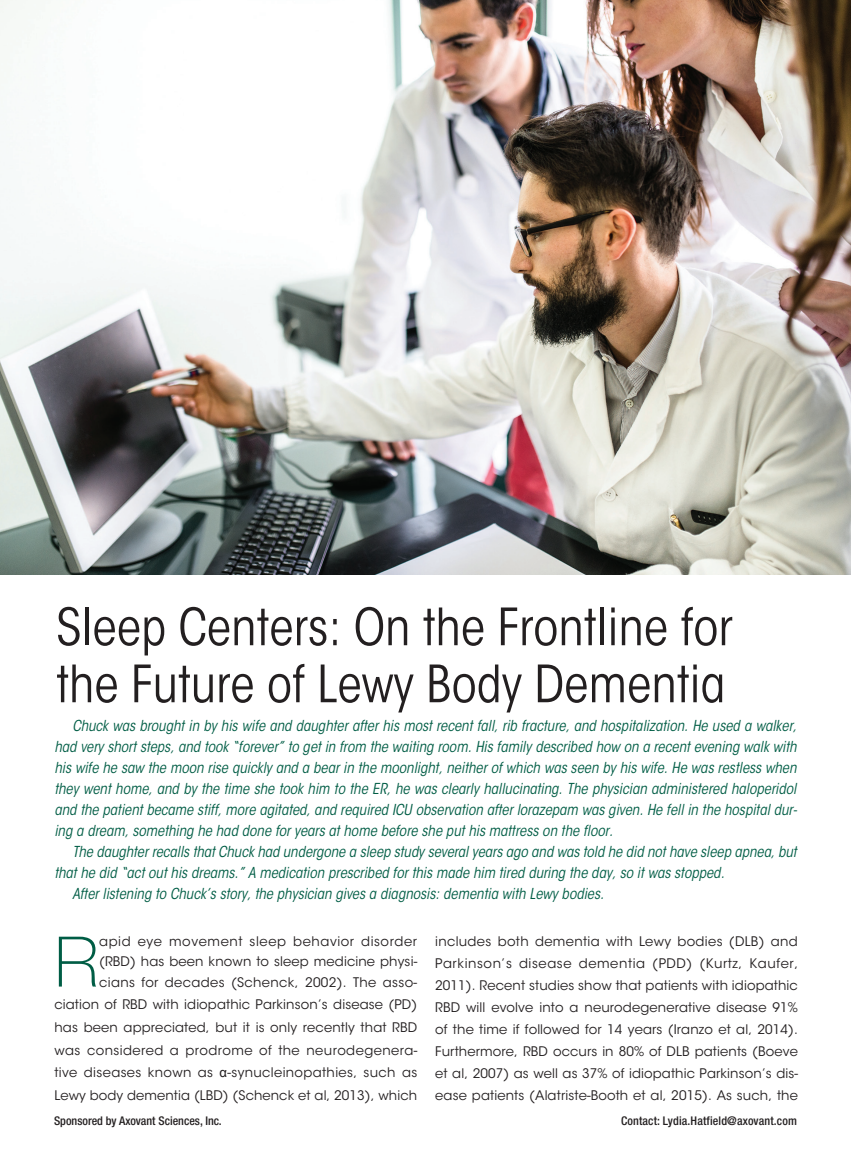
<style>
.page{position:relative;width:851px;height:1161px;background:#fff}
.page>*{position:absolute;margin:0;border:0;box-sizing:border-box;transform-origin:0 0}
.t1{font:100 69.9px "Helvetica Neue LT Std";color:#005d45}
.t2{font:condensed 51px/57px "ITC Avant Garde Std";color:#231f20}
.t3{font:italic condensed 15px/21px "ITC Avant Garde Std";color:#005d45;text-align:justify}
.t4{font:13.2px/21.9px "ITC Avant Garde Std";letter-spacing:.01em;color:#231f20;text-align:justify}
.t5{font:500 condensed 12px "Helvetica Neue LT Std";color:#231f20}
.s1{font-family:"Arial"}
</style>
<div class="page">
<img style="left:0;top:0;width:850px;height:575px">
<h2 class="t2" style="left:56px;top:599px;width:677px">Sleep Centers: On the Frontline for the Future of Lewy Body Dementia</h2>
<p class="t3" style="left:54px;top:715px;width:744px;text-indent:18px">Chuck was brought in by his wife and daughter after his most recent fall, rib fracture, and hospitalization. He used a walker, had very short steps, and took “forever” to get in from the waiting room. His family described how on a recent evening walk with his wife he saw the moon rise quickly and a bear in the moonlight, neither of which was seen by his wife. He was restless when they went home, and by the time she took him to the ER, he was clearly hallucinating. The physician administered haloperidol and the patient became stiff, more agitated, and required ICU observation after lorazepam was given. He fell in the hospital dur&shy;ing a dream, something he had done for years at home before she put his mattress on the floor.</p>
<p class="t3" style="left:72px;top:841px;width:725px">The daughter recalls that Chuck had undergone a sleep study several years ago and was told he did not have sleep apnea, but</p>
<p class="t3" style="left:54px;top:862px;width:671px">that he did “act out his dreams.” A medication prescribed for this made him tired during the day, so it was stopped.</p>
<p class="t3" style="left:72px;top:883px;width:533px">After listening to Chuck’s story, the physician gives a diagnosis: dementia with Lewy bodies.</p>
<h1 class="t1" style="left:54px;top:922px;width:46px">R</h1>
<p class="t4" style="left:99px;top:931px;width:319px;line-height:20.2px">apid eye movement sleep behavior disorder (RBD) has been known to sleep medicine physi&shy;cians for decades (Schenck, 2002). The asso-</p>
<p class="t4" style="left:54px;top:993px;width:364px;line-height:22.6px">ciation of RBD with idiopathic Parkinson’s disease (PD) has been appreciated, but it is only recently that RBD was considered a prodrome of the neurodegenera&shy;tive diseases known as <span class="s1">α</span>-synucleinopathies, such as Lewy body dementia (LBD) (Schenck et al, 2013), which</p>
<p class="t4" style="left:435px;top:931px;width:364px">includes both dementia with Lewy bodies (DLB) and Parkinson’s disease dementia (PDD) (Kurtz, Kaufer, 2011). Recent studies show that patients with idiopathic RBD will evolve into a neurodegenerative disease 91% of the time if followed for 14 years (Iranzo et al, 2014).<br>Furthermore, RBD occurs in 80% of DLB patients (Boeve et al, 2007) as well as 37% of idiopathic Parkinson’s dis&shy;ease patients (Alatriste-Booth et al, 2015). As such, the</p>
<p class="t5" style="left:54px;top:1114px;width:169px">Sponsored by Axovant Sciences, Inc.</p>
<p class="t5" style="left:621px;top:1114px;width:177px">Contact: Lydia.Hatfield@axovant.com</p>
</div>
